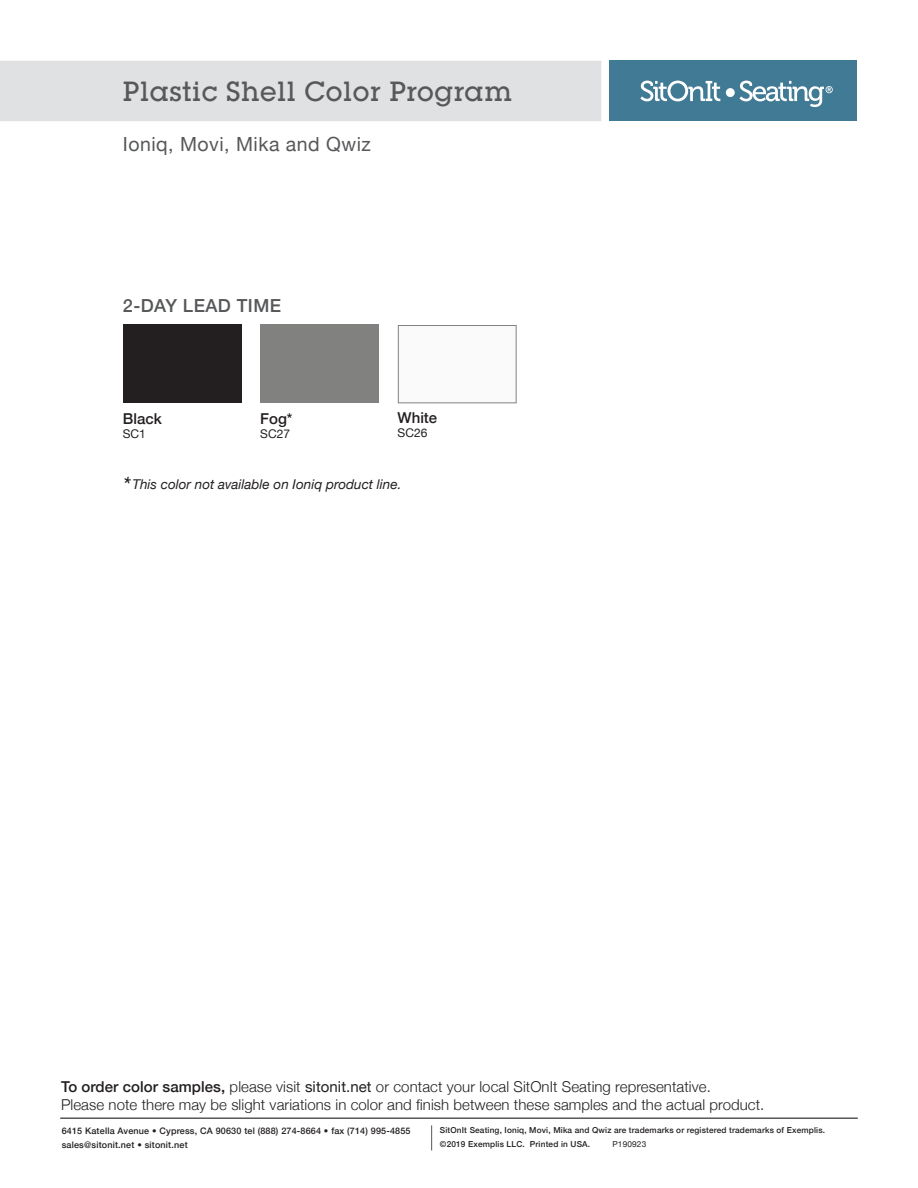
<style>
.page{position:relative;width:918px;height:1188px;background:#fff}
.page>*{position:absolute;margin:0;border:0;box-sizing:border-box;transform-origin:0 0}
.t1{font:500 27px "Lubalin Graph Std";letter-spacing:.025em;color:#57585a}
.t2{font:19.5px "Helvetica Neue";letter-spacing:.025em;color:#57585a}
.t3{font:500 18px "Helvetica Neue";letter-spacing:.025em;color:#57585a}
.t4{font:300 15px "Helvetica Neue";letter-spacing:.005em;color:#231f20}
.t5{font:500 15px "Helvetica Neue";color:#231f20}
.t6{font:italic 13.5px "Helvetica Neue";color:#231f20}
.t7{font:12px "Helvetica Neue";color:#231f20}
.t8{font:500 9px "Helvetica Neue";letter-spacing:.02em;color:#231f20}
.t9{font:500 8.25px/13.5px "Helvetica Neue";letter-spacing:.02em;color:#231f20}
.t10{font:8.25px "Helvetica Neue";letter-spacing:.02em;color:#231f20}
.s1{font-size:22.5px}
.s2{font-weight:500}
.s3{font-weight:400}
</style>
<div class="page">
<div style="left:610px;top:61px;width:247px;height:60px;background:#417a95"></div>
<svg style="left:640px;top:81px;width:193px;height:26px"></svg>
<div style="left:0;top:61px;width:601px;height:60px;background:#e0e1e3"></div>
<hr style="left:60px;top:1117px;width:798px;height:2px;background:#57585a">
<svg style="left:431px;top:1125px;width:1px;height:25px"></svg>
<div style="left:398px;top:325px;width:119px;height:78px;background:#fafafa;border:1px solid #808285"></div>
<div style="left:123px;top:325px;width:118px;height:78px;background:#231f20"></div>
<div style="left:260px;top:325px;width:119px;height:78px;background:#818180"></div>
<p class="t1" style="left:123px;top:74px;width:390px">Plastic Shell Color Program</p>
<p class="t2" style="left:123px;top:130px;width:250px">Ioniq, Movi, Mika and Qwiz</p>
<p class="t3" style="left:123px;top:292px;width:160px">2-DAY LEAD TIME</p>
<p class="t5" style="left:123px;top:406px;width:40px">Black</p>
<p class="t7" style="left:123px;top:425px;width:25px">SC1</p>
<p class="t5" style="left:260px;top:406px;width:34px">Fog*</p>
<p class="t7" style="left:260px;top:425px;width:31px">SC27</p>
<p class="t5" style="left:398px;top:405px;width:41px">White</p>
<p class="t7" style="left:398px;top:424px;width:31px">SC26</p>
<p class="t6" style="left:123px;top:474px;width:280px"><span class="s1">*</span>This color not available on Ioniq product line.</p>
<p class="t4" style="left:61px;top:1074px;width:651px"><span class="s2">To order color samples,</span> please visit <span class="s3">sitonit.net</span> or contact your local SitOnIt Seating representative.</p>
<p class="t4" style="left:61px;top:1092px;width:705px">Please note there may be slight variations in color and finish between these samples and the actual product.</p>
<p class="t9" style="left:440px;top:1123px;width:387px">SitOnIt Seating, Ioniq, Movi, Mika and Qwiz are trademarks or registered trademarks of Exemplis. ©2019 Exemplis LLC. Printed in USA.</p>
<p class="t8" style="left:62px;top:1124px;width:350px">6415 Katella Avenue • Cypress, CA 90630 tel (888) 274-8664 • fax (714) 995-4855</p>
<p class="t8" style="left:62px;top:1137px;width:127px">sales@sitonit.net • sitonit.net</p>
<p class="t10" style="left:612px;top:1138px;width:35px">P190923</p>
</div>
